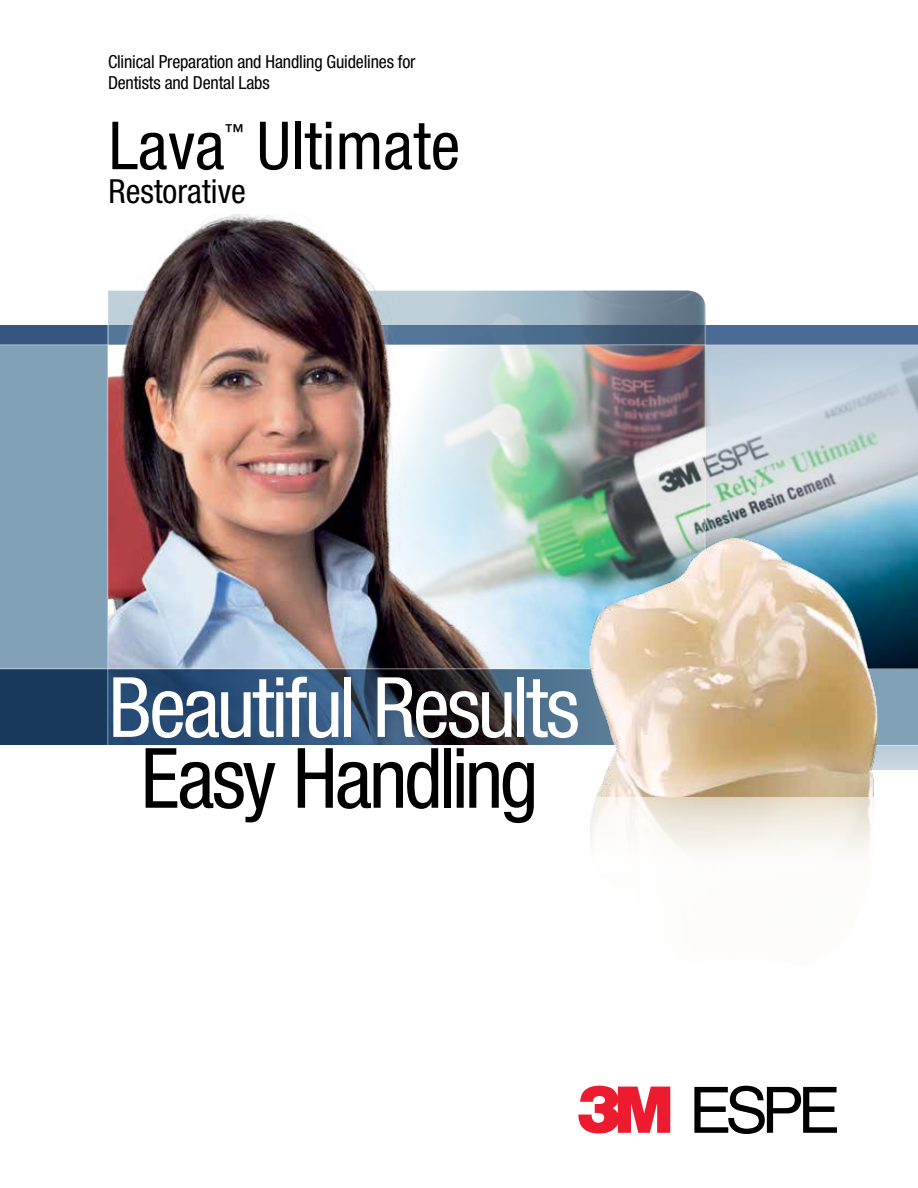
<style>
.page{position:relative;width:918px;height:1188px;background:#fff}
.page>*{position:absolute;margin:0;border:0;box-sizing:border-box;transform-origin:0 0}
.t1{font:condensed 83.4px "Helvetica Neue";letter-spacing:-.035em;color:#fff}
.t2{font:condensed 83.4px "Helvetica Neue";letter-spacing:-.04em;color:#000}
.t3{font:condensed 66.45px "Helvetica Neue";color:#000}
.t4{font:condensed 33.15px "Helvetica Neue";color:#000}
.t5{font:500 19.35px "Helvetica Neue";color:#000}
.t6{font:condensed 18px/21px "Helvetica Neue";letter-spacing:-.01em;color:#000}
</style>
<div class="page">
<svg style="left:578px;top:1086px;width:92px;height:48px"></svg>
<svg style="left:694px;top:1086px;width:143px;height:48px"></svg>
<img style="left:538px;top:345px;width:167px;height:323px">
<div style="left:0;top:325px;width:108px;height:419px;background:#80a1b6"></div>
<img style="left:706px;top:345px;width:212px;height:151px">
<div style="left:0;top:325px;width:918px;height:19px;background:#35557f"></div>
<svg style="left:108px;top:291px;width:597px;height:53px;background:#8195a6"></svg>
<svg style="left:538px;top:325px;width:380px;height:19px;background:#466388"></svg>
<hr style="left:0;top:344px;width:918px;height:1px;background:#fff">
<img style="left:109px;top:214px;width:429px;height:531px">
<svg style="left:0;top:669px;width:918px;height:75px;background:#2d4866"></svg>
<hr style="left:107px;top:282px;width:1px;height:471px;background:#fff">
<hr style="left:705px;top:254px;width:1px;height:566px;background:#fff">
<svg style="left:706px;top:496px;width:212px;height:172px;background:#6791a4"></svg>
<hr style="left:0;top:668px;width:918px;height:1px;background:#fff">
<svg style="left:554px;top:710px;width:364px;height:142px"></svg>
<img style="left:590px;top:538px;width:288px;height:259px">
<p class="t6" style="left:108px;top:51px;width:309px">Clinical Preparation and Handling Guidelines for<br>Dentists and Dental Labs</p>
<h2 class="t3" style="left:109px;top:107px;width:118px">Lava</h2>
<p class="t5" style="left:225px;top:120px;width:21px">™</p>
<h2 class="t3" style="left:257px;top:107px;width:205px">Ultimate</h2>
<h3 class="t4" style="left:109px;top:172px;width:139px">Restorative</h3>
<h1 class="t1" style="left:108px;top:659px;width:473px">Beautiful Results</h1>
<h1 class="t2" style="left:141px;top:730px;width:399px">Easy Handling</h1>
</div>
